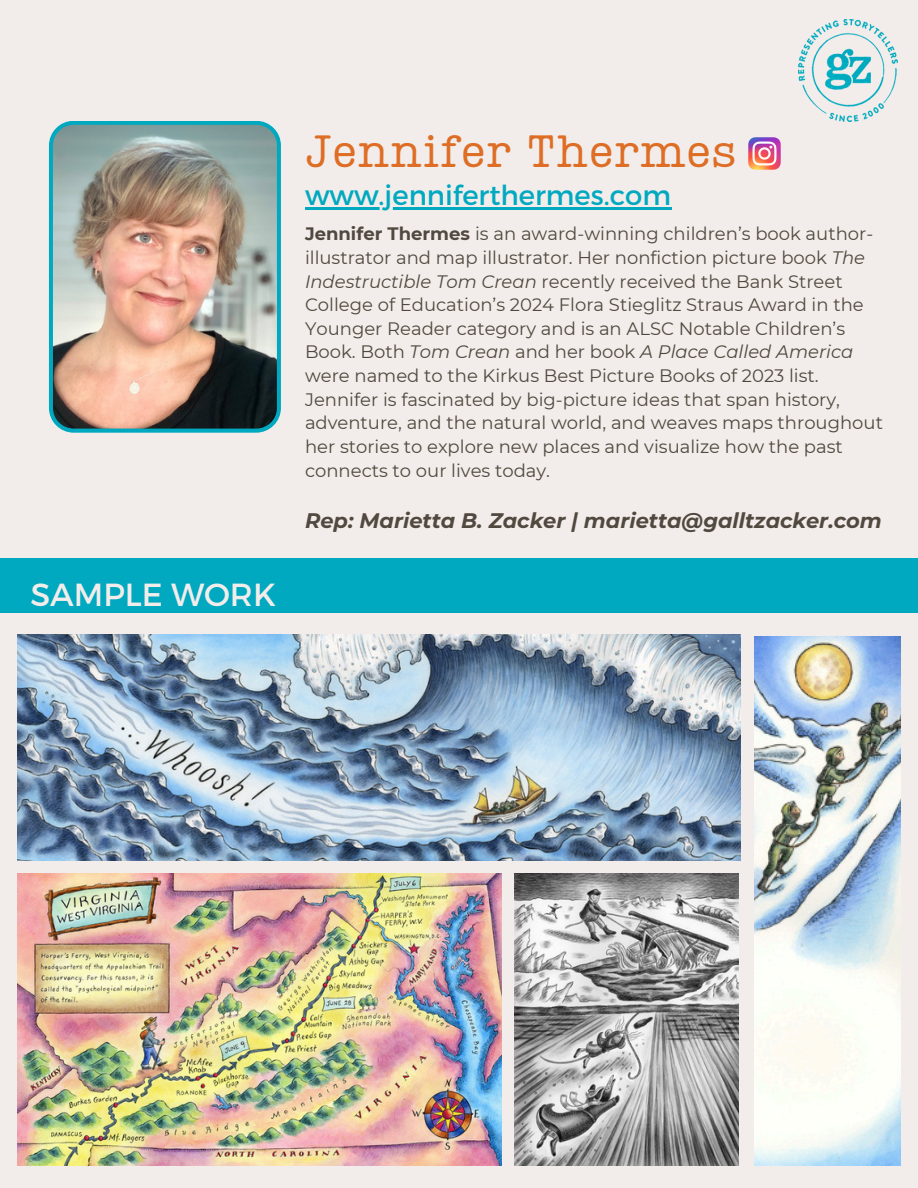
<style>
.page{position:relative;width:918px;height:1188px;background:#f2edea}
.page>*{position:absolute;margin:0;border:0;box-sizing:border-box;transform-origin:0 0}
.t1{font:45.6px "Lumios TW New";color:#de6e26}
.t2{font:31.95px "Montserrat";color:#f2edea}
.t3{font:27.45px "Montserrat";color:#00a9c0}
.t4{font:italic 700 21px "Montserrat";color:#51493f}
.t5{font:18px/23.7px "Montserrat";color:#51493f}
.s1{font-weight:700}
.s2{font-style:italic}
</style>
<div class="page">
<img style="left:49px;top:121px;width:232px;height:311px">
<img style="left:17px;top:873px;width:484px;height:293px">
<img style="left:515px;top:873px;width:224px;height:293px">
<img style="left:798px;top:20px;width:99px;height:101px">
<img style="left:748px;top:137px;width:33px;height:33px">
<div style="left:0;top:558px;width:918px;height:55px;background:#00a9c0"></div>
<img style="left:17px;top:634px;width:724px;height:227px">
<img style="left:754px;top:637px;width:147px;height:528px">
<hr style="left:305px;top:207px;width:366px;height:2px;background:#00a9c0">
<p class="t2" style="left:30px;top:574px;width:247px">SAMPLE WORK</p>
<p class="t1" style="left:305px;top:120px;width:434px">Jennifer Thermes</p>
<p class="t3" style="left:305px;top:177px;width:368px">www.jenniferthermes.com</p>
<p class="t5" style="left:305px;top:222px;width:579px"><span class="s1">Jennifer Thermes</span> is an award-winning children’s book author&shy;illustrator and map illustrator. Her nonfiction picture book <span class="s2">The Indestructible Tom Crean</span> recently received the Bank Street College of Education’s 2024 Flora Stieglitz Straus Award in the Younger Reader category and is an ALSC Notable Children’s Book. Both <span class="s2">Tom Crean</span> and her book <span class="s2">A Place Called America </span>were named to the Kirkus Best Picture Books of 2023 list.<br>Jennifer is fascinated by big-picture ideas that span history, adventure, and the natural world, and weaves maps throughout her stories to explore new places and visualize how the past connects to our lives today.</p>
<h1 class="t4" style="left:305px;top:508px;width:578px">Rep: Marietta B. Zacker | marietta@galltzacker.com</h1>
</div>
